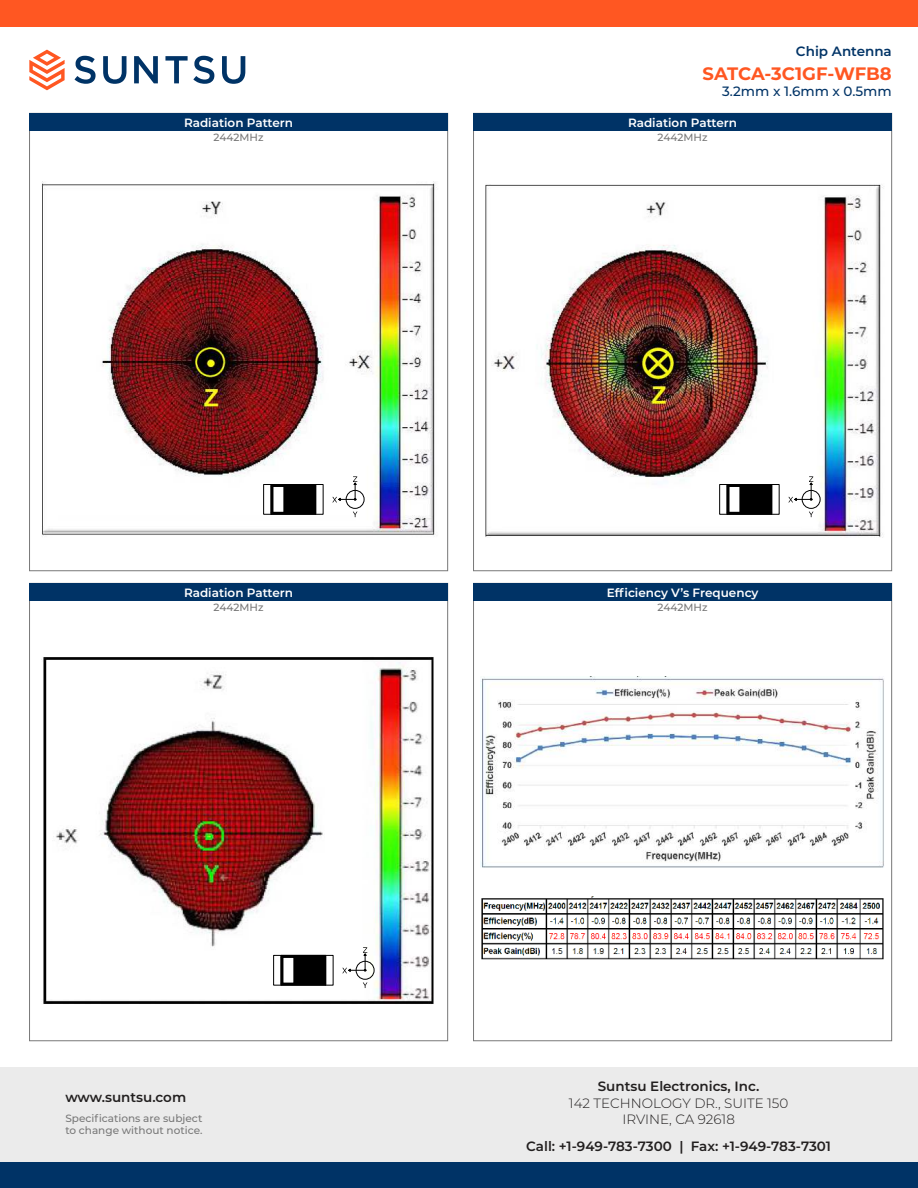
<style>
.page{position:relative;width:918px;height:1188px;background:#fff}
.page>*{position:absolute;margin:0;border:0;box-sizing:border-box;transform-origin:0 0}
.t1{font:700 18px "Montserrat";color:#ff5722}
.t2{font:600 13.5px "Montserrat";color:#221f1f}
.t3{font:300 13.5px/16.2px "Montserrat";color:#221f1f;text-align:center}
.t4{font:500 13.5px "Montserrat";color:#036}
.t5{font:600 13.5px "Montserrat";color:#036}
.t6{font:600 12px "Montserrat";color:#fff}
.t7{font:500 10.5px/12.6px "Montserrat";color:#787878}
</style>
<div class="page">
<div style="left:0;top:1067px;width:918px;height:121px;background:#ebebeb"></div>
<svg style="left:74px;top:56px;width:22px;height:28px"></svg>
<svg style="left:103px;top:56px;width:24px;height:28px"></svg>
<svg style="left:134px;top:56px;width:24px;height:27px"></svg>
<svg style="left:222px;top:56px;width:23px;height:28px"></svg>
<svg style="left:29px;top:50px;width:36px;height:40px"></svg>
<svg style="left:165px;top:56px;width:49px;height:28px"></svg>
<div style="left:0;top:0;width:918px;height:27px;background:#ff5722"></div>
<div style="left:0;top:1162px;width:918px;height:26px;background:#036"></div>
<img style="left:42px;top:181px;width:395px;height:355px">
<div style="left:30px;top:113px;width:418px;height:18px;background:#036"></div>
<img style="left:485px;top:184px;width:398px;height:354px">
<div style="left:474px;top:113px;width:418px;height:18px;background:#036"></div>
<img style="left:41px;top:657px;width:393px;height:347px">
<div style="left:30px;top:583px;width:418px;height:18px;background:#036"></div>
<div style="left:474px;top:583px;width:418px;height:18px;background:#036"></div>
<img style="left:481px;top:677px;width:403px;height:191px">
<img style="left:481px;top:897px;width:403px;height:62px">
<div style="left:263px;top:484px;width:60px;height:31px;border:1px solid #000"></div>
<div style="left:271px;top:512px;width:45px;height:2px;border:1px solid #000"></div>
<div style="left:271px;top:484px;width:45px;height:2px;border:1px solid #000"></div>
<div style="left:271px;top:486px;width:2px;height:26px;border:1px solid #000"></div>
<div style="left:284px;top:486px;width:32px;height:26px;background:#000"></div>
<div style="left:346px;top:490px;width:18px;height:19px;border:1px solid #000;border-radius:50%"></div>
<svg style="left:353px;top:512px;width:4px;height:5px"></svg>
<svg style="left:332px;top:476px;width:25px;height:26px"></svg>
<div style="left:719px;top:484px;width:60px;height:31px;border:1px solid #000"></div>
<div style="left:727px;top:512px;width:45px;height:2px;border:1px solid #000"></div>
<div style="left:727px;top:484px;width:45px;height:2px;border:1px solid #000"></div>
<div style="left:727px;top:486px;width:2px;height:26px;border:1px solid #000"></div>
<div style="left:740px;top:486px;width:32px;height:26px;background:#000"></div>
<div style="left:802px;top:490px;width:18px;height:19px;border:1px solid #000;border-radius:50%"></div>
<svg style="left:809px;top:512px;width:4px;height:5px"></svg>
<svg style="left:788px;top:476px;width:25px;height:26px"></svg>
<div style="left:273px;top:955px;width:60px;height:30px;border:1px solid #000"></div>
<div style="left:281px;top:983px;width:45px;height:2px;border:1px solid #000"></div>
<div style="left:281px;top:955px;width:45px;height:2px;border:1px solid #000"></div>
<div style="left:281px;top:957px;width:2px;height:26px;border:1px solid #000"></div>
<div style="left:294px;top:957px;width:32px;height:26px;background:#000"></div>
<div style="left:356px;top:961px;width:18px;height:18px;border:1px solid #000;border-radius:50%"></div>
<svg style="left:363px;top:982px;width:4px;height:6px"></svg>
<svg style="left:342px;top:947px;width:25px;height:26px"></svg>
<p class="t6" style="left:184px;top:118px;width:111px">Radiation Pattern</p>
<p class="t7" style="left:214px;top:131px;width:51px">2442MHz</p>
<p class="t6" style="left:184px;top:588px;width:111px">Radiation Pattern</p>
<p class="t7" style="left:214px;top:602px;width:51px">2442MHz</p>
<p class="t2" style="left:65px;top:1092px;width:122px">www.suntsu.com</p>
<p class="t7" style="left:65px;top:1113px;width:139px">Specifications are subject to change without notice.</p>
<p class="t5" style="left:796px;top:46px;width:97px">Chip Antenna</p>
<p class="t4" style="left:722px;top:86px;width:171px">3.2mm x 1.6mm x 0.5mm</p>
<h1 class="t1" style="left:703px;top:63px;width:191px">SATCA-3C1GF-WFB8</h1>
<p class="t6" style="left:628px;top:118px;width:111px">Radiation Pattern</p>
<p class="t7" style="left:658px;top:131px;width:51px">2442MHz</p>
<p class="t6" style="left:607px;top:588px;width:153px">Efficiency V’s Frequency</p>
<p class="t7" style="left:658px;top:602px;width:51px">2442MHz</p>
<p class="t2" style="left:598px;top:1081px;width:163px">Suntsu Electronics, Inc.</p>
<p class="t3" style="left:569px;top:1096px;width:221px">142 TECHNOLOGY DR., SUITE 150<br>IRVINE, CA 92618</p>
<p class="t2" style="left:526px;top:1141px;width:306px">Call: +1-949-783-7300 | Fax: +1-949-783-7301</p>
</div>
